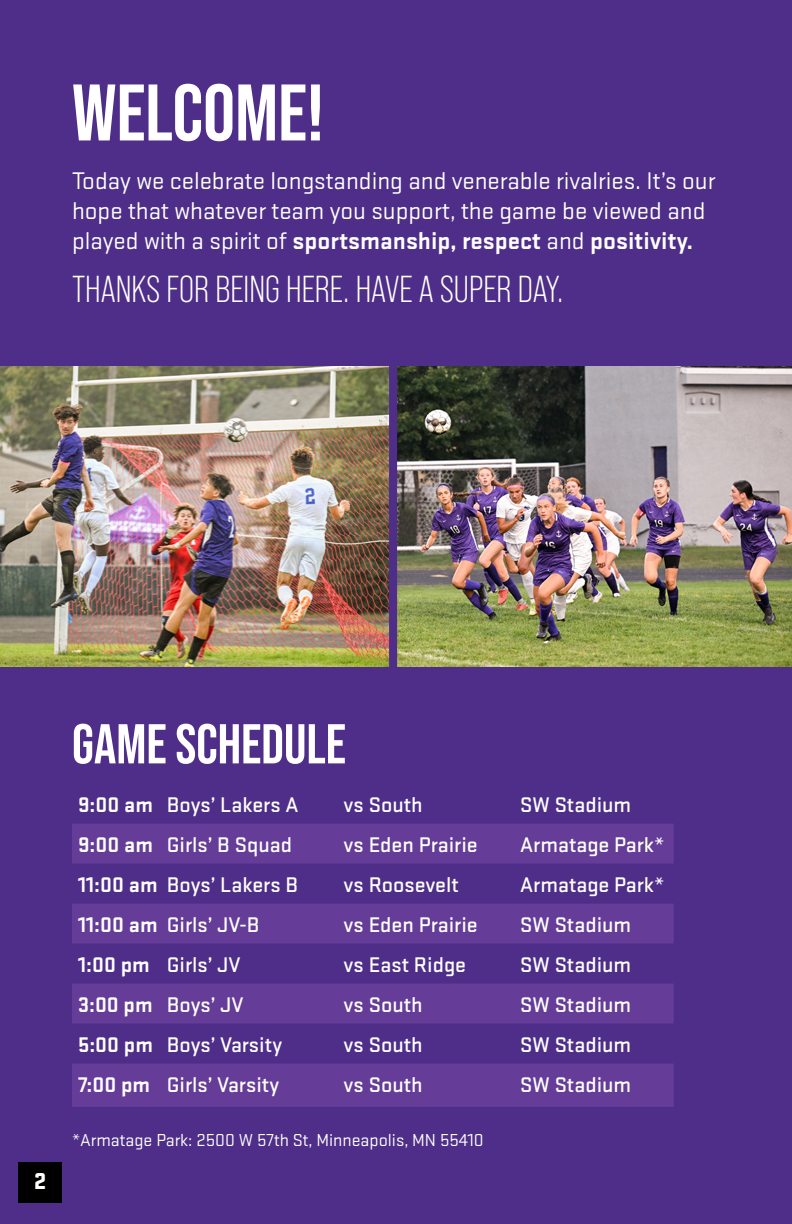
<style>
.page{position:relative;width:792px;height:1224px;background:#4e2e88}
.page>*{position:absolute;margin:0;border:0;box-sizing:border-box;transform-origin:0 0}
.t1{font:700 80px "Bebas Neue Pro";color:#fff}
.t2{font:700 56px "Bebas Neue Pro";color:#fff}
.t3{font:37.6px "Bebas Neue Pro";color:#fff}
.t4{font:25px/30px "Stratum 1";color:#fff}
.t5{font:900 24px "Stratum 1";color:#fff}
.t6{font:500 22px "Stratum 1";color:#fff}
.t7{font:18px "Stratum 1";color:#fff}
.s1{font-weight:700}
</style>
<div class="page">
<svg style="left:72px;top:824px;width:602px;height:120px;fill:#653c97"></svg>
<svg style="left:72px;top:984px;width:602px;height:123px;fill:#653c97"></svg>
<img style="left:0;top:366px;width:792px;height:301px">
<div style="left:389px;top:343px;width:8px;height:353px;background:#4e2e88"></div>
<div style="left:19px;top:1162px;width:43px;height:40px;background:#000"></div>
<h1 class="t1" style="left:72px;top:67px;width:253px">WELCOME!</h1>
<p class="t4" style="left:72px;top:165px;width:645px">Today we celebrate longstanding and venerable rivalries. It’s our hope that whatever team you support, the game be viewed and played with a spirit of <span class="s1">sportsmanship, respect</span> and <span class="s1">positivity.</span></p>
<h3 class="t3" style="left:72px;top:268px;width:493px">THANKS FOR BEING HERE. HAVE A SUPER DAY.</h3>
<p class="t5" style="left:34px;top:1164px;width:14px">2</p>
<h2 class="t2" style="left:72px;top:712px;width:275px">GAME SCHEDULE</h2>
<p class="t6" style="left:78px;top:790px;width:222px"><span class="s1">9:00 am</span> Boys’ Lakers A</p>
<p class="t6" style="left:344px;top:790px;width:81px">vs South</p>
<p class="t6" style="left:520px;top:790px;width:113px">SW Stadium</p>
<p class="t6" style="left:78px;top:830px;width:216px"><span class="s1">9:00 am</span> Girls’ B Squad</p>
<p class="t6" style="left:344px;top:830px;width:136px">vs Eden Prairie</p>
<p class="t6" style="left:520px;top:830px;width:145px">Armatage Park*</p>
<p class="t6" style="left:78px;top:870px;width:222px"><span class="s1">11:00 am</span> Boys’ Lakers B</p>
<p class="t6" style="left:344px;top:870px;width:117px">vs Roosevelt</p>
<p class="t6" style="left:520px;top:870px;width:145px">Armatage Park*</p>
<p class="t6" style="left:78px;top:910px;width:183px"><span class="s1">11:00 am</span> Girls’ JV-B</p>
<p class="t6" style="left:344px;top:910px;width:136px">vs Eden Prairie</p>
<p class="t6" style="left:520px;top:910px;width:113px">SW Stadium</p>
<p class="t6" style="left:78px;top:950px;width:164px"><span class="s1">1:00 pm</span> Girls’ JV</p>
<p class="t6" style="left:344px;top:950px;width:124px">vs East Ridge</p>
<p class="t6" style="left:520px;top:950px;width:113px">SW Stadium</p>
<p class="t6" style="left:78px;top:990px;width:167px"><span class="s1">3:00 pm</span> Boys’ JV</p>
<p class="t6" style="left:344px;top:990px;width:81px">vs South</p>
<p class="t6" style="left:520px;top:990px;width:113px">SW Stadium</p>
<p class="t6" style="left:78px;top:1030px;width:206px"><span class="s1">5:00 pm</span> Boys’ Varsity</p>
<p class="t6" style="left:344px;top:1030px;width:81px">vs South</p>
<p class="t6" style="left:520px;top:1030px;width:113px">SW Stadium</p>
<p class="t6" style="left:78px;top:1070px;width:203px"><span class="s1">7:00 pm</span> Girls’ Varsity</p>
<p class="t6" style="left:344px;top:1070px;width:81px">vs South</p>
<p class="t6" style="left:520px;top:1070px;width:113px">SW Stadium</p>
<p class="t7" style="left:72px;top:1128px;width:413px">*Armatage Park: 2500 W 57th St, Minneapolis, MN 55410</p>
</div>
